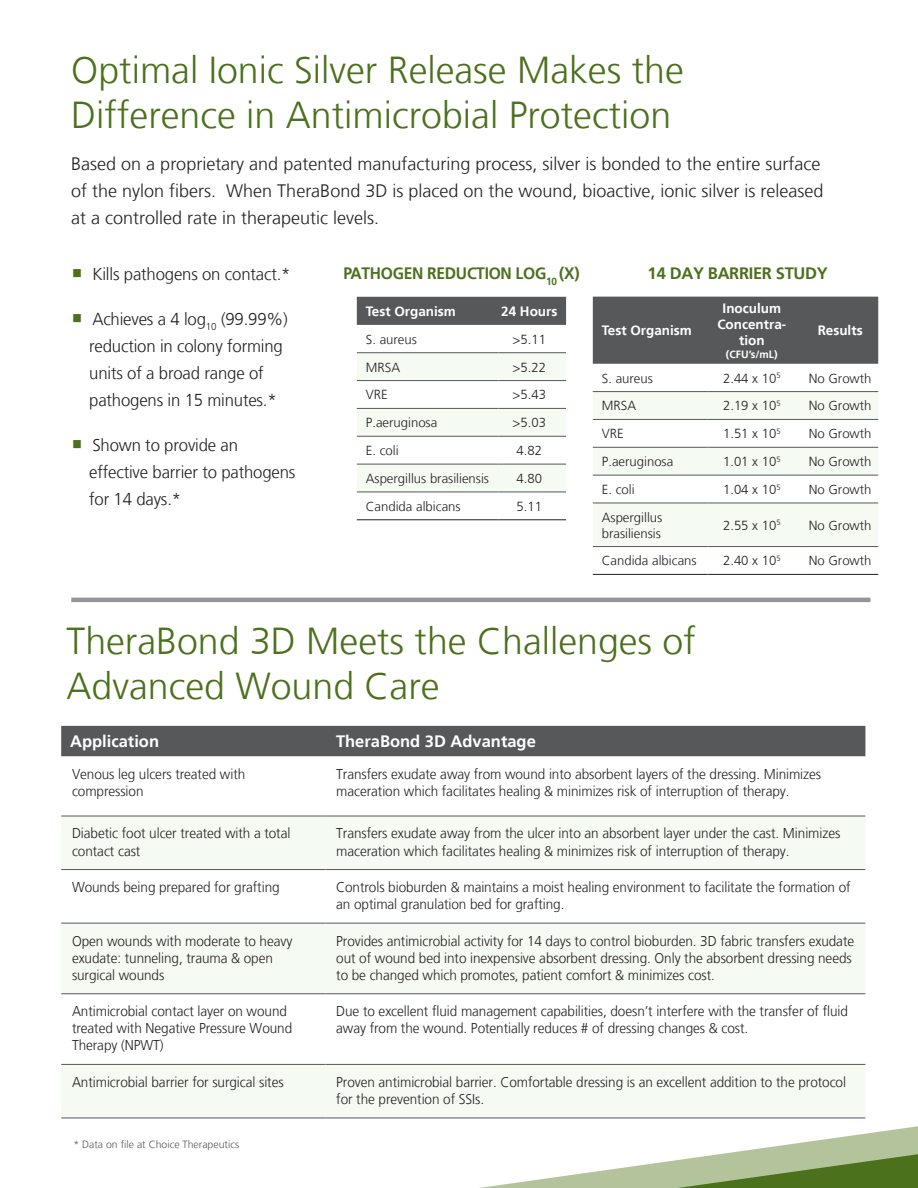
<style>
.page{position:relative;width:918px;height:1188px;background:#fff}
.page>*{position:absolute;margin:0;border:0;box-sizing:border-box;transform-origin:0 0}
.t1{font:300 37.5px/45px "Frutiger LT";color:#4b711c}
.t2{font:300 18px/27px "Frutiger LT";color:#231f20}
.t3{font:300 17.25px/27px "Frutiger LT";letter-spacing:-.01em;color:#231f20}
.t4{font:700 16.5px "Frutiger LT";color:#fff}
.t5{font:700 16.5px "Frutiger LT";letter-spacing:-.02em;color:#4b711c;scale:.95 1}
.t6{font:700 16.5px "Frutiger LT";letter-spacing:-.02em;color:#4b711c}
.t7{font:300 14.25px/17.1px "Frutiger LT";letter-spacing:-.005em;color:#231f20;scale:.95 1}
.t8{font:700 13.5px/16.2px "Frutiger LT";color:#fff;text-align:center}
.t9{font:300 13.2px/15.8px "Frutiger LT";color:#231f20}
.t10{font:300 10.5px "Frutiger LT";color:#57585a}
.t11{font:700 10.5px "Frutiger LT";color:#fff}
.s1{color:#4b711c}
</style>
<div class="page">
<svg style="left:480px;top:1126px;width:438px;height:62px"></svg>
<div style="left:357px;top:297px;width:209px;height:28px;background:#57585a"></div>
<svg style="left:357px;top:353px;width:209px;height:139px"></svg>
<hr style="left:357px;top:352px;width:142px;height:1px;background:#57585a">
<hr style="left:499px;top:352px;width:67px;height:1px;background:#57585a">
<hr style="left:357px;top:380px;width:142px;height:1px;background:#57585a">
<hr style="left:499px;top:380px;width:67px;height:1px;background:#57585a">
<hr style="left:357px;top:408px;width:142px;height:1px;background:#57585a">
<hr style="left:499px;top:408px;width:67px;height:1px;background:#57585a">
<hr style="left:357px;top:436px;width:142px;height:1px;background:#57585a">
<hr style="left:499px;top:436px;width:67px;height:1px;background:#57585a">
<hr style="left:357px;top:464px;width:142px;height:1px;background:#57585a">
<hr style="left:499px;top:464px;width:67px;height:1px;background:#57585a">
<hr style="left:357px;top:492px;width:142px;height:1px;background:#57585a">
<hr style="left:499px;top:492px;width:67px;height:1px;background:#57585a">
<hr style="left:357px;top:519px;width:142px;height:1px;background:#231f20">
<hr style="left:499px;top:519px;width:67px;height:1px;background:#231f20">
<div style="left:593px;top:297px;width:285px;height:67px;background:#57585a"></div>
<svg style="left:593px;top:392px;width:285px;height:154px;fill:#f5faf3"></svg>
<hr style="left:593px;top:574px;width:115px;height:1px;background:#231f20">
<hr style="left:708px;top:574px;width:94px;height:1px;background:#231f20">
<hr style="left:802px;top:574px;width:76px;height:1px;background:#231f20">
<hr style="left:593px;top:391px;width:115px;height:1px;background:#57585a">
<hr style="left:708px;top:391px;width:94px;height:1px;background:#57585a">
<hr style="left:802px;top:391px;width:76px;height:1px;background:#57585a">
<hr style="left:593px;top:419px;width:115px;height:1px;background:#57585a">
<hr style="left:708px;top:419px;width:94px;height:1px;background:#57585a">
<hr style="left:802px;top:419px;width:76px;height:1px;background:#57585a">
<hr style="left:593px;top:447px;width:115px;height:1px;background:#57585a">
<hr style="left:708px;top:447px;width:94px;height:1px;background:#57585a">
<hr style="left:802px;top:447px;width:76px;height:1px;background:#57585a">
<hr style="left:593px;top:475px;width:115px;height:1px;background:#57585a">
<hr style="left:708px;top:475px;width:94px;height:1px;background:#57585a">
<hr style="left:802px;top:475px;width:76px;height:1px;background:#57585a">
<hr style="left:593px;top:503px;width:115px;height:1px;background:#57585a">
<hr style="left:708px;top:503px;width:94px;height:1px;background:#57585a">
<hr style="left:802px;top:503px;width:76px;height:1px;background:#57585a">
<hr style="left:593px;top:546px;width:115px;height:1px;background:#57585a">
<hr style="left:708px;top:546px;width:94px;height:1px;background:#57585a">
<hr style="left:802px;top:546px;width:76px;height:1px;background:#57585a">
<div style="left:61px;top:726px;width:804px;height:30px;background:#57585a"></div>
<svg style="left:61px;top:817px;width:804px;height:301px;fill:#f5faf3"></svg>
<hr style="left:61px;top:816px;width:264px;height:1px;background:#57585a">
<hr style="left:325px;top:816px;width:540px;height:1px;background:#57585a">
<hr style="left:61px;top:869px;width:264px;height:1px;background:#57585a">
<hr style="left:325px;top:869px;width:540px;height:1px;background:#57585a">
<hr style="left:61px;top:923px;width:264px;height:1px;background:#57585a">
<hr style="left:325px;top:923px;width:540px;height:1px;background:#57585a">
<hr style="left:61px;top:994px;width:264px;height:1px;background:#57585a">
<hr style="left:325px;top:994px;width:540px;height:1px;background:#57585a">
<hr style="left:61px;top:1064px;width:264px;height:1px;background:#57585a">
<hr style="left:325px;top:1064px;width:540px;height:1px;background:#57585a">
<hr style="left:61px;top:1118px;width:264px;height:1px;background:#57585a">
<hr style="left:325px;top:1118px;width:540px;height:1px;background:#57585a">
<hr style="left:71px;top:598px;width:799px;height:4px;background:#939598">
<h1 class="t1" style="left:71px;top:48px;width:614px">Optimal Ionic Silver Release Makes the<br>Difference in Antimicrobial Protection</h1>
<p class="t2" style="left:71px;top:150px;width:754px">Based on a proprietary and patented manufacturing process, silver is bonded to the entire surface of the nylon fibers. When TheraBond 3D is placed on the wound, bioactive, ionic silver is released at a controlled rate in therapeutic levels.</p>
<p class="t3" style="left:71px;top:260px;width:221px"><span class="s1">▪</span> Kills pathogens on contact.*</p>
<p class="t3" style="left:89px;top:305px;width:200px;text-indent:-18px"><span class="s1">▪</span> Achieves a 4 log<sub>10</sub> (99.99%) reduction in colony forming units of a broad range of pathogens in 15 minutes.*</p>
<p class="t3" style="left:89px;top:431px;width:208px;text-indent:-18px"><span class="s1">▪</span> Shown to provide an effective barrier to pathogens for 14 days.*</p>
<p class="t5" style="left:343px;top:263px;width:250px">Pathogen Reduction log<sub>10</sub> (x)</p>
<p class="t8" style="left:366px;top:303px;width:92px">Test Organism</p>
<p class="t8" style="left:501px;top:303px;width:58px">24 Hours</p>
<p class="t9" style="left:366px;top:331px;width:53px">S. aureus</p>
<p class="t9" style="left:513px;top:331px;width:35px">&gt;5.11</p>
<p class="t9" style="left:366px;top:359px;width:36px">MRSA</p>
<p class="t9" style="left:513px;top:359px;width:35px">&gt;5.22</p>
<p class="t9" style="left:366px;top:387px;width:23px">VRE</p>
<p class="t9" style="left:513px;top:387px;width:35px">&gt;5.43</p>
<p class="t9" style="left:366px;top:415px;width:73px">P.aeruginosa</p>
<p class="t9" style="left:513px;top:415px;width:35px">&gt;5.03</p>
<p class="t9" style="left:366px;top:443px;width:34px">E. coli</p>
<p class="t9" style="left:517px;top:443px;width:27px">4.82</p>
<p class="t9" style="left:366px;top:471px;width:125px">Aspergillus brasiliensis</p>
<p class="t9" style="left:517px;top:471px;width:27px">4.80</p>
<p class="t9" style="left:366px;top:499px;width:96px">Candida albicans</p>
<p class="t9" style="left:517px;top:499px;width:27px">5.11</p>
<p class="t6" style="left:648px;top:263px;width:182px">14 Day Barrier Study</p>
<p class="t8" style="left:602px;top:323px;width:92px">Test Organism</p>
<p class="t8" style="left:717px;top:300px;width:70px">Inoculum<br>Concentra&shy;tion</p>
<p class="t11" style="left:726px;top:348px;width:53px">(CFU’s/mL)</p>
<p class="t8" style="left:818px;top:323px;width:46px">Results</p>
<p class="t9" style="left:602px;top:370px;width:53px">S. aureus</p>
<p class="t9" style="left:723px;top:370px;width:59px">2.44 x 10<sup>5</sup></p>
<p class="t9" style="left:809px;top:370px;width:64px">No Growth</p>
<p class="t9" style="left:602px;top:398px;width:36px">MRSA</p>
<p class="t9" style="left:723px;top:398px;width:59px">2.19 x 10<sup>5</sup></p>
<p class="t9" style="left:809px;top:398px;width:64px">No Growth</p>
<p class="t9" style="left:602px;top:426px;width:23px">VRE</p>
<p class="t9" style="left:723px;top:426px;width:59px">1.51 x 10<sup>5</sup></p>
<p class="t9" style="left:809px;top:426px;width:64px">No Growth</p>
<p class="t9" style="left:602px;top:454px;width:73px">P.aeruginosa</p>
<p class="t9" style="left:723px;top:454px;width:59px">1.01 x 10<sup>5</sup></p>
<p class="t9" style="left:809px;top:454px;width:64px">No Growth</p>
<p class="t9" style="left:602px;top:482px;width:34px">E. coli</p>
<p class="t9" style="left:723px;top:482px;width:59px">1.04 x 10<sup>5</sup></p>
<p class="t9" style="left:809px;top:482px;width:64px">No Growth</p>
<p class="t9" style="left:602px;top:510px;width:62px">Aspergillus brasiliensis</p>
<p class="t9" style="left:723px;top:517px;width:59px">2.55 x 10<sup>5</sup></p>
<p class="t9" style="left:809px;top:517px;width:64px">No Growth</p>
<p class="t9" style="left:602px;top:553px;width:96px">Candida albicans</p>
<p class="t9" style="left:723px;top:553px;width:59px">2.40 x 10<sup>5</sup></p>
<p class="t9" style="left:809px;top:553px;width:64px">No Growth</p>
<h1 class="t1" style="left:67px;top:620px;width:631px">TheraBond 3D Meets the Challenges of<br>Advanced Wound Care</h1>
<p class="t4" style="left:70px;top:732px;width:90px">Application</p>
<p class="t4" style="left:336px;top:732px;width:201px">TheraBond 3D Advantage</p>
<p class="t7" style="left:72px;top:765px;width:184px">Venous leg ulcers treated with compression</p>
<p class="t7" style="left:336px;top:765px;width:512px">Transfers exudate away from wound into absorbent layers of the dressing. Minimizes maceration which facilitates healing &amp; minimizes risk of interruption of therapy.</p>
<p class="t7" style="left:72px;top:825px;width:231px">Diabetic foot ulcer treated with a total contact cast</p>
<p class="t7" style="left:336px;top:825px;width:532px">Transfers exudate away from the ulcer into an absorbent layer under the cast. Minimizes maceration which facilitates healing &amp; minimizes risk of interruption of therapy.</p>
<p class="t7" style="left:72px;top:879px;width:220px">Wounds being prepared for grafting</p>
<p class="t7" style="left:336px;top:879px;width:543px">Controls bioburden &amp; maintains a moist healing environment to facilitate the formation of an optimal granulation bed for grafting.</p>
<p class="t7" style="left:72px;top:932px;width:234px">Open wounds with moderate to heavy exudate: tunneling, trauma &amp; open surgical wounds</p>
<p class="t7" style="left:336px;top:932px;width:547px">Provides antimicrobial activity for 14 days to control bioburden. 3D fabric transfers exudate out of wound bed into inexpensive absorbent dressing. Only the absorbent dressing needs to be changed which promotes, patient comfort &amp; minimizes cost.</p>
<p class="t7" style="left:72px;top:1003px;width:233px">Antimicrobial contact layer on wound treated with Negative Pressure Wound<br>Therapy (NPWT)</p>
<p class="t7" style="left:336px;top:1003px;width:540px">Due to excellent fluid management capabilities, doesn’t interfere with the transfer of fluid away from the wound. Potentially reduces # of dressing changes &amp; cost.</p>
<p class="t7" style="left:72px;top:1074px;width:224px">Antimicrobial barrier for surgical sites</p>
<p class="t7" style="left:336px;top:1074px;width:538px">Proven antimicrobial barrier. Comfortable dressing is an excellent addition to the protocol for the prevention of SSIs.</p>
<p class="t10" style="left:73px;top:1139px;width:167px">* Data on file at Choice Therapeutics</p>
</div>
